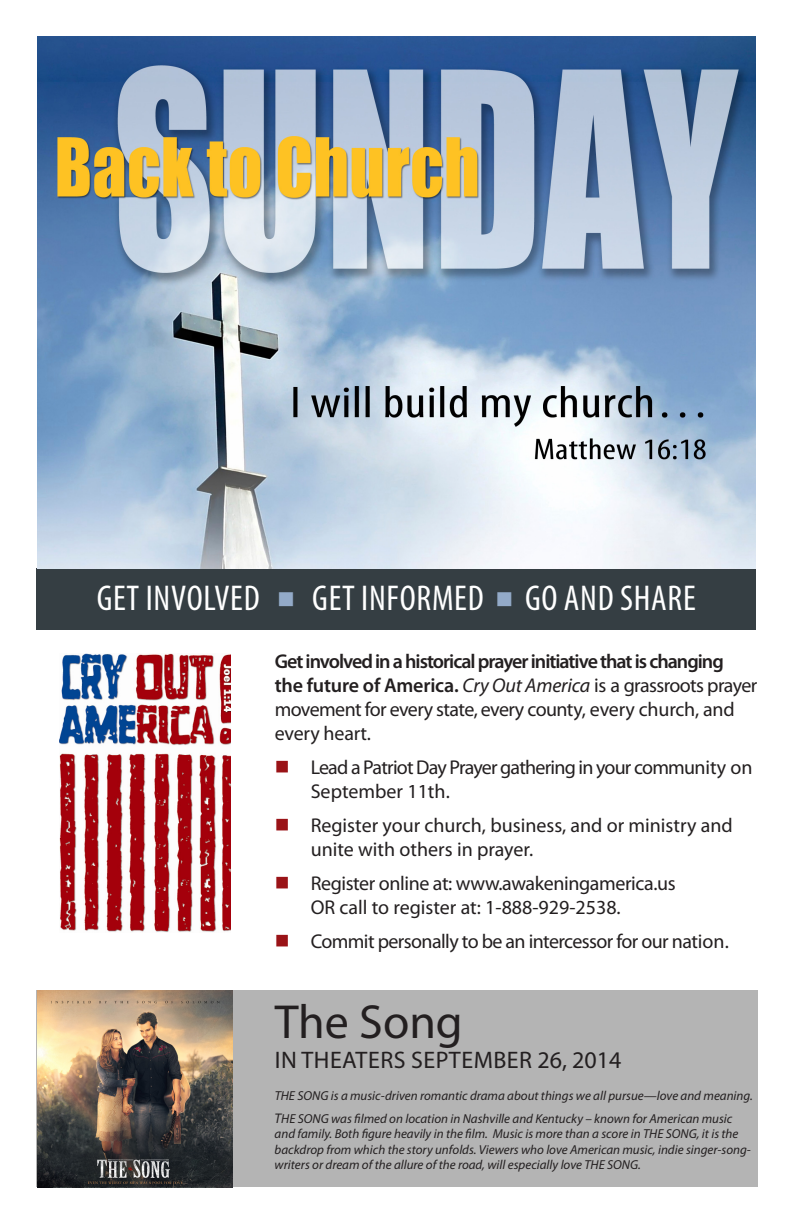
<style>
.page{position:relative;width:792px;height:1224px;background:#fff}
.page>*{position:absolute;margin:0;border:0;box-sizing:border-box;transform-origin:0 0}
.t1{font:48px "Myriad Pro";color:#231f20}
.t2{font:condensed 36px "Myriad Pro";letter-spacing:.02em;color:#fff}
.t3{font:24px "Myriad Pro";letter-spacing:.02em;color:#231f20}
.blue_Bullets{font:20px/24px "Myriad Pro";letter-spacing:-.02em;color:#231f20}
.blue_Bullets-2{font:20px/24px "Myriad Pro";color:#231f20}
.blue_Bullets-3{font:20px/24px "Myriad Pro";letter-spacing:-.04em;color:#231f20}
.t4{font:italic 13px/15.6px "Myriad Pro";color:#231f20}
.s1{color:#93aac8}
.s2{font-weight:600}
.s3{font-style:italic}
.s4{font-size:14px}
</style>
<div class="page">
<div style="left:36px;top:990px;width:722px;height:197px;background:#b4b4b4"></div>
<img style="left:59px;top:653px;width:171px;height:279px">
<div style="left:36px;top:568px;width:720px;height:62px;background:#353e43"></div>
<img style="left:37px;top:36px;width:719px;height:533px">
<img style="left:37px;top:990px;width:195px;height:198px">
<p class="t2" style="left:97px;top:576px;width:601px">GET INVOLVED <span class="s1">■</span> GET INFORMED <span class="s1">■</span> GO AND SHARE</p>
<p class="blue_Bullets" style="left:275px;top:649px;width:484px"><span class="s2">Get involved in a historical prayer initiative that is changing<br>the future of America.</span> <span class="s3">Cry Out America</span> is a grassroots prayer movement for every state, every county, every church, and every heart.</p>
<p class="blue_Bullets-3" style="left:311px;top:755px;width:444px">Lead a Patriot Day Prayer gathering in your community on<br>September 11th.</p>
<p class="blue_Bullets-2" style="left:311px;top:813px;width:424px">Register your church, business, and or ministry and unite with others in prayer.</p>
<p class="blue_Bullets" style="left:311px;top:871px;width:366px">Register online at: www.awakeningamerica.us<br>OR call to register at: 1-888-929-2538.</p>
<p class="blue_Bullets" style="left:311px;top:929px;width:420px">Commit personally to be an intercessor for our nation.</p>
<p class="t1" style="left:275px;top:992px;width:190px">The Song</p>
<p class="t3" style="left:275px;top:1045px;width:348px">IN THEATERS SEPTEMBER 26, 2014</p>
<p class="t4" style="left:275px;top:1087px;width:480px">THE SONG is a music-driven romantic drama about things we all pursue—love and meaning.</p>
<p class="t4" style="left:275px;top:1110px;width:478px"><span class="s4">T</span>HE SONG was filmed on location in Nashville and Kentucky – known for American music and family. Both figure heavily in the film. Music is more than a score in THE SONG, it is the backdrop from which the story unfolds. Viewers who love American music, indie singer-song&shy;writers or dream of the allure of the road, will especially love THE SONG.</p>
</div>
